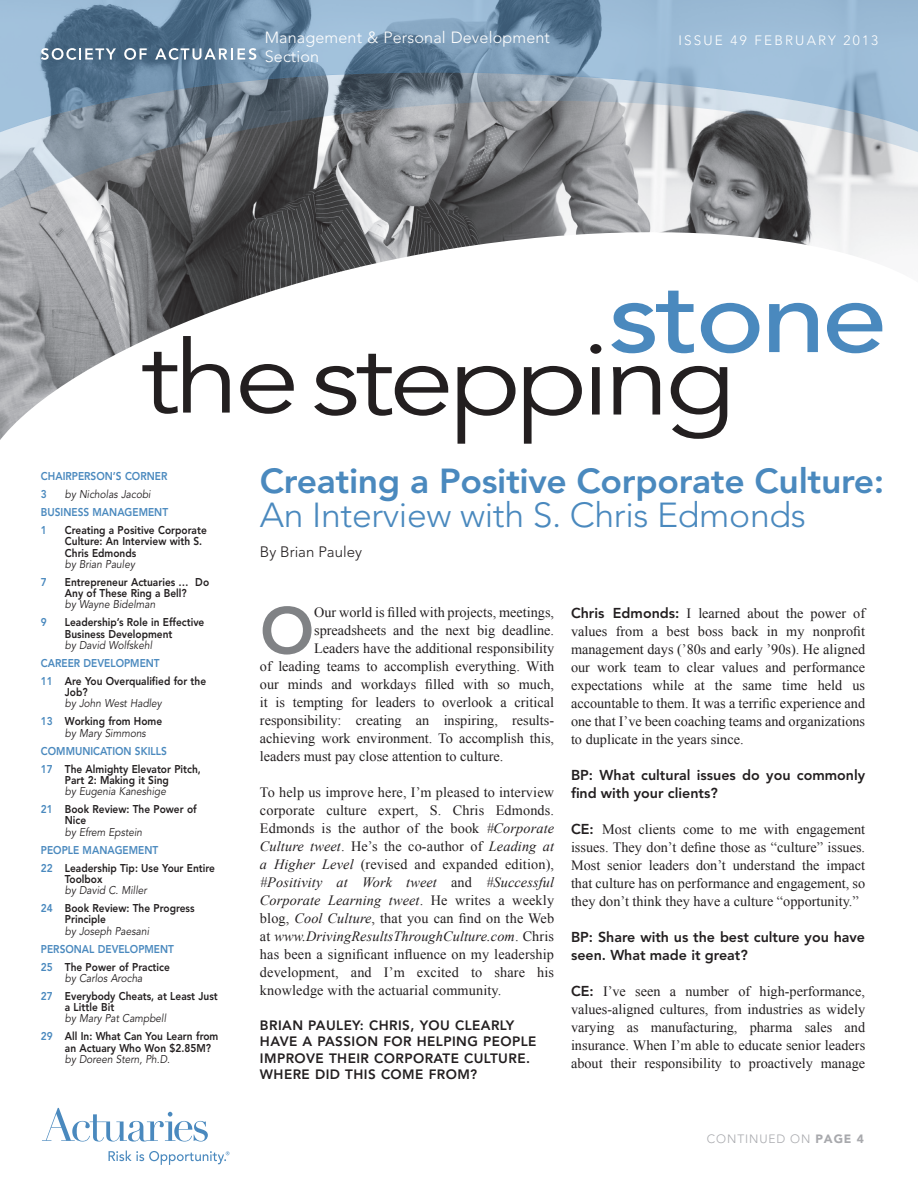
<style>
.page{position:relative;width:918px;height:1188px;background:#fff}
.page>*{position:absolute;margin:0;border:0;box-sizing:border-box;transform-origin:0 0}
.t1{font:101.25px "Avenir LT Std";letter-spacing:-.04em;color:#231f20;scale:1.15 1}
.t2{font:500 101.25px "Avenir LT Std";letter-spacing:-.03em;color:#4a89be;scale:1.15 1}
.t3{font:800 65.1px "Avenir LT Std";color:#808285}
.By_line{font:800 34.5px/34.5px "Avenir LT Std";letter-spacing:-.01em;color:#4a89be}
.Sub_Head_Small{font:300 16.2px "Avenir LT Std";letter-spacing:.01em;color:#fff}
.By_line-2{font:300 15px "Avenir LT Std";color:#231f20}
.t4{font:14.25px/18px "Times New Roman";color:#231f20;text-align:justify}
.t5{font:800 14.25px/18px "Avenir LT Std";color:#231f20}
.Sub_Head_Small-2{font:800 13.5px/16.5px "Avenir LT Std";letter-spacing:.03em;color:#231f20}
.t6{font:300 13.5px "Avenir LT Std";letter-spacing:.16em;color:#fff}
.t7{font:300 12px "Avenir LT Std";letter-spacing:.075em;color:#a8a9ad}
.t8{font:800 11.25px/11.2px "Avenir LT Std";color:#231f20;scale:.9 1}
.t9{font:800 11.25px "Avenir LT Std";color:#4a89be;scale:.9 1}
.t10{font:italic 11.25px "Avenir LT Std";color:#231f20;scale:.9 1}
.s1{font-weight:400;font-style:italic}
.s2{color:#4a89be}
.s3{font-weight:300}
.s4{font-style:italic}
.s5{font-family:"Avenir LT Std";font-weight:800}
.s6{font-weight:900}
</style>
<div class="page">
<svg style="left:0;top:139px;width:918px;height:67px;background:#8b8d91"></svg>
<svg style="left:0;top:0;width:918px;height:139px;background:#869eb2"></svg>
<svg style="left:41px;top:48px;width:75px;height:12px"></svg>
<svg style="left:124px;top:48px;width:23px;height:12px"></svg>
<svg style="left:155px;top:48px;width:101px;height:12px"></svg>
<svg style="left:0;top:206px;width:918px;height:234px"></svg>
<svg style="left:42px;top:1108px;width:166px;height:34px"></svg>
<svg style="left:109px;top:1151px;width:121px;height:14px"></svg>
<p class="Sub_Head_Small" style="left:265px;top:28px;width:287px">Management &amp; Personal Development</p>
<p class="Sub_Head_Small" style="left:265px;top:47px;width:56px">Section</p>
<p class="t6" style="left:678px;top:32px;width:201px">ISSUE 49 FEBRUARY 2013</p>
<p class="t2" style="left:608px;top:259px;width:244px">stone</p>
<p class="t1" style="left:141px;top:321px;width:519px">thestepping</p>
<p class="t9" style="left:41px;top:470px;width:142px">CHAIRPERSON’S CORNER</p>
<p class="t9" style="left:41px;top:488px;width:8px">3</p>
<p class="t10" style="left:65px;top:488px;width:97px">by Nicholas Jacobi</p>
<p class="t9" style="left:41px;top:506px;width:143px">BUSINESS MANAGEMENT</p>
<p class="t9" style="left:41px;top:524px;width:8px">1</p>
<p class="t8" style="left:65px;top:525px;width:159px">Creating a Positive Corporate<br>Culture: An Interview with S.<br>Chris Edmonds<br><span class="s1">by Brian Pauley</span></p>
<p class="t9" style="left:41px;top:575px;width:8px">7</p>
<p class="t8" style="left:65px;top:576px;width:162px">Entrepreneur Actuaries … Do<br>Any of These Ring a Bell?<br><span class="s1">by Wayne Bidelman</span></p>
<p class="t9" style="left:41px;top:616px;width:8px">9</p>
<p class="t8" style="left:65px;top:617px;width:157px">Leadership’s Role in Effective<br>Business Development<br><span class="s1">by David Wolfskehl</span></p>
<p class="t9" style="left:41px;top:656px;width:133px">CAREER DEVELOPMENT</p>
<p class="t8" style="left:65px;top:675px;width:158px;text-indent:-24px"><span class="s2">11</span> Are You Overqualified for the<br>Job?<br><span class="s1">by John West Hadley</span></p>
<p class="t8" style="left:65px;top:716px;width:110px;text-indent:-24px"><span class="s2">13</span> Working from Home <span class="s1">by Mary Simmons</span></p>
<p class="t9" style="left:41px;top:744px;width:141px">COMMUNICATION SKILLS</p>
<p class="t8" style="left:65px;top:763px;width:153px;text-indent:-24px"><span class="s2">17</span> The Almighty Elevator Pitch,<br>Part 2: Making it Sing<br><span class="s1">by Eugenia Kaneshige</span></p>
<p class="t8" style="left:65px;top:804px;width:148px;text-indent:-24px"><span class="s2">21</span> Book Review: The Power of<br>Nice<br><span class="s1">by Efrem Epstein</span></p>
<p class="t9" style="left:41px;top:843px;width:132px">PEOPLE MANAGEMENT</p>
<p class="t8" style="left:65px;top:862px;width:168px;text-indent:-24px"><span class="s2">22</span> Leadership Tip: Use Your Entire<br>Toolbox<br><span class="s1">by David C. Miller</span></p>
<p class="t8" style="left:65px;top:903px;width:146px;text-indent:-24px"><span class="s2">24</span> Book Review: The Progress<br>Principle<br><span class="s1">by Joseph Paesani</span></p>
<p class="t9" style="left:41px;top:942px;width:149px">PERSONAL DEVELOPMENT</p>
<p class="t8" style="left:41px;top:961px;width:145px;text-align:center"><span class="s2">25</span> The Power of Practice <span class="s1">by Carlos Arocha</span></p>
<p class="t8" style="left:65px;top:990px;width:171px;text-indent:-24px"><span class="s2">27</span> Everybody Cheats, at Least Just a Little Bit<br><span class="s1">by Mary Pat Campbell</span></p>
<p class="t8" style="left:65px;top:1031px;width:172px;text-indent:-24px"><span class="s2">29</span> All In: What Can You Learn from an Actuary Who Won $2.85M? <span class="s1">by Doreen Stern, Ph.D.</span></p>
<p class="By_line" style="left:260px;top:463px;width:626px">Creating a Positive Corporate Culture:<br><span class="s3">An Interview with S. Chris Edmonds</span></p>
<p class="By_line-2" style="left:260px;top:543px;width:103px">By Brian Pauley</p>
<p class="t3" style="left:260px;top:592px;width:56px">O</p>
<p class="t4" style="left:314px;top:603px;width:241px">Our world is filled with projects, meetings,</p>
<p class="t4" style="left:314px;top:621px;width:241px">spreadsheets and the next big deadline.</p>
<p class="t4" style="left:314px;top:639px;width:241px">Leaders have the additional responsibility</p>
<p class="t4" style="left:260px;top:657px;width:296px">of leading teams to accomplish everything. With</p>
<p class="t4" style="left:260px;top:675px;width:296px">our minds and workdays filled with so much,</p>
<p class="t4" style="left:260px;top:693px;width:296px">it is tempting for leaders to overlook a critical</p>
<p class="t4" style="left:260px;top:711px;width:296px">responsibility: creating an inspiring, results-</p>
<p class="t4" style="left:260px;top:729px;width:296px">achieving work environment. To accomplish this,</p>
<p class="t4" style="left:260px;top:747px;width:245px">leaders must pay close attention to culture.</p>
<p class="t4" style="left:260px;top:783px;width:296px">To help us improve here, I’m pleased to interview corporate culture expert, S. Chris Edmonds.<br>Edmonds is the author of the book <span class="s4">#Corporate Culture tweet</span>. He’s the co-author of <span class="s4">Leading at a Higher Level</span> (revised and expanded edition), <span class="s4">#Positivity at Work tweet</span> and <span class="s4">#Successful Corporate Learning tweet</span>. He writes a weekly blog, <span class="s4">Cool Culture</span>, that you can find on the Web at <span class="s4">www.DrivingResultsThroughCulture.com</span>. Chris has been a significant influence on my leadership development, and I’m excited to share his knowledge with the actuarial community.</p>
<p class="Sub_Head_Small-2" style="left:260px;top:1017px;width:278px">BRIAN PAULEY: CHRIS, YOU CLEARLY<br>HAVE A PASSION FOR HELPING PEOPLE<br>IMPROVE THEIR CORPORATE CULTURE.<br>WHERE DID THIS COME FROM?</p>
<p class="t4" style="left:571px;top:604px;width:296px"><span class="s5">Chris Edmonds:</span> I learned about the power of values from a best boss back in my nonprofit management days (’80s and early ’90s). He aligned our work team to clear values and performance expectations while at the same time held us accountable to them. It was a terrific experience and one that I’ve been coaching teams and organizations to duplicate in the years since.</p>
<p class="t5" style="left:571px;top:766px;width:296px">BP: What cultural issues do you commonly find with your clients?</p>
<p class="t4" style="left:571px;top:820px;width:296px"><span class="s5">CE:</span> Most clients come to me with engagement issues. They don’t define those as “culture” issues.<br>Most senior leaders don’t understand the impact that culture has on performance and engagement, so they don’t think they have a culture “opportunity.”</p>
<p class="t5" style="left:571px;top:928px;width:296px">BP: Share with us the best culture you have seen. What made it great?</p>
<p class="t4" style="left:571px;top:982px;width:296px"><span class="s5">CE:</span> I’ve seen a number of high-performance, values-aligned cultures, from industries as widely varying as manufacturing, pharma sales and insurance. When I’m able to educate senior leaders about their responsibility to proactively manage</p>
<p class="t7" style="left:707px;top:1132px;width:159px">CONTINUED ON <span class="s6">PAGE 4</span></p>
</div>
